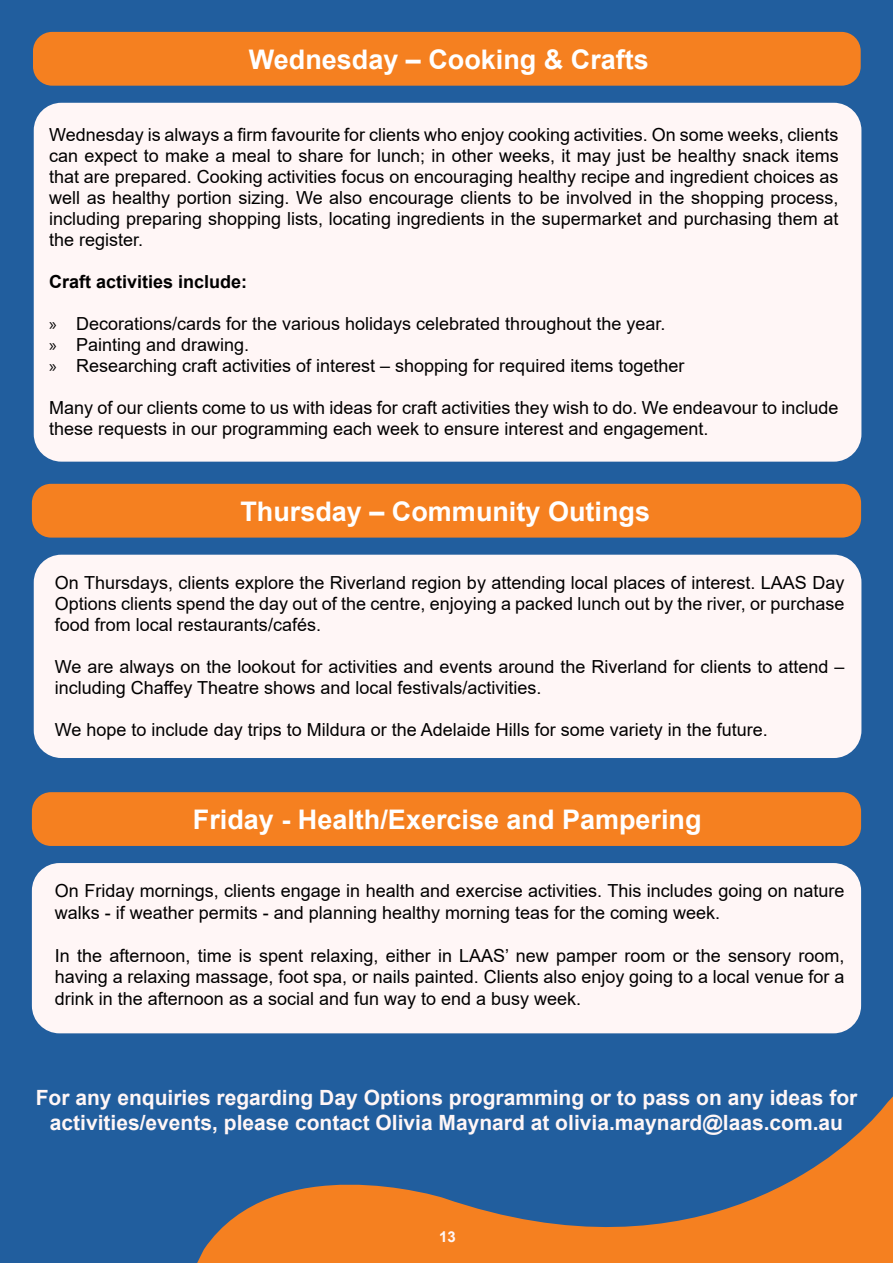
<style>
.page{position:relative;width:893px;height:1263px;background:#215e9e}
.page>*{position:absolute;margin:0;border:0;box-sizing:border-box;transform-origin:0 0}
.t1{font:700 27px "Arial";color:#fff}
.t2{font:700 21px/25.2px "Arial";color:#fff6f6;text-align:center}
.t3{font:18px/21px "Arial";color:#000}
.t4{font:700 18px "Arial";color:#000}
.t5{font:700 15px "Arial";color:#fff6f6}
.s1{font-family:"Myriad Pro"}
</style>
<div class="page">
<div style="left:33px;top:32px;width:828px;height:54px;background:#f58020;border-radius:19px"></div>
<div style="left:34px;top:103px;width:827px;height:359px;background:#fff6f6;border-radius:28px"></div>
<div style="left:32px;top:484px;width:829px;height:54px;background:#f58020;border-radius:19px"></div>
<div style="left:34px;top:555px;width:827px;height:203px;background:#fff6f6;border-radius:28px"></div>
<svg style="left:171px;top:1033px;width:722px;height:230px"></svg>
<div style="left:32px;top:792px;width:829px;height:54px;background:#f58020;border-radius:19px"></div>
<div style="left:32px;top:863px;width:829px;height:170px;background:#fff6f6;border-radius:28px"></div>
<h1 class="t1" style="left:249px;top:40px;width:402px">Wednesday – Cooking &amp; Crafts</h1>
<p class="t3" style="left:49px;top:124px;width:791px;text-align:justify">Wednesday is always a firm favourite for clients who enjoy cooking activities. On some weeks, clients can expect to make a meal to share for lunch; in other weeks, it may just be healthy snack items that are prepared. Cooking activities focus on encouraging healthy recipe and ingredient choices as well as healthy portion sizing. We also encourage clients to be involved in the shopping process, including preparing shopping lists, locating ingredients in the supermarket and purchasing them at the register.</p>
<p class="t4" style="left:49px;top:269px;width:200px">Craft activities include:</p>
<p class="t3" style="left:49px;top:313px;width:637px"><span class="s1">»</span> Decorations/cards for the various holidays celebrated throughout the year.<br><span class="s1">»</span> Painting and drawing.<br><span class="s1">»</span> Researching craft activities of interest – shopping for required items together</p>
<p class="t3" style="left:49px;top:397px;width:791px">Many of our clients come to us with ideas for craft activities they wish to do. We endeavour to include these requests in our programming each week to ensure interest and engagement.</p>
<h1 class="t1" style="left:240px;top:492px;width:411px">Thursday – Community Outings</h1>
<p class="t3" style="left:55px;top:572px;width:791px;text-align:justify">On Thursdays, clients explore the Riverland region by attending local places of interest. LAAS Day Options clients spend the day out of the centre, enjoying a packed lunch out by the river, or purchase food from local restaurants/cafés.</p>
<p class="t3" style="left:55px;top:656px;width:791px">We are always on the lookout for activities and events around the Riverland for clients to attend – including Chaffey Theatre shows and local festivals/activities.</p>
<p class="t3" style="left:55px;top:719px;width:715px">We hope to include day trips to Mildura or the Adelaide Hills for some variety in the future.</p>
<h1 class="t1" style="left:193px;top:800px;width:510px">Friday - Health/Exercise and Pampering</h1>
<p class="t3" style="left:55px;top:880px;width:791px;line-height:21.6px">On Friday mornings, clients engage in health and exercise activities. This includes going on nature walks - if weather permits - and planning healthy morning teas for the coming week.</p>
<p class="t3" style="left:55px;top:944px;width:791px;line-height:21.6px;text-align:justify">In the afternoon, time is spent relaxing, either in LAAS’ new pamper room or the sensory room, having a relaxing massage, foot spa, or nails painted. Clients also enjoy going to a local venue for a drink in the afternoon as a social and fun way to end a busy week.</p>
<p class="t2" style="left:36px;top:1085px;width:823px">For any enquiries regarding Day Options programming or to pass on any ideas for activities/events, please contact Olivia Maynard at olivia.maynard@laas.com.au</p>
<p class="t5" style="left:439px;top:1226px;width:18px">13</p>
</div>
